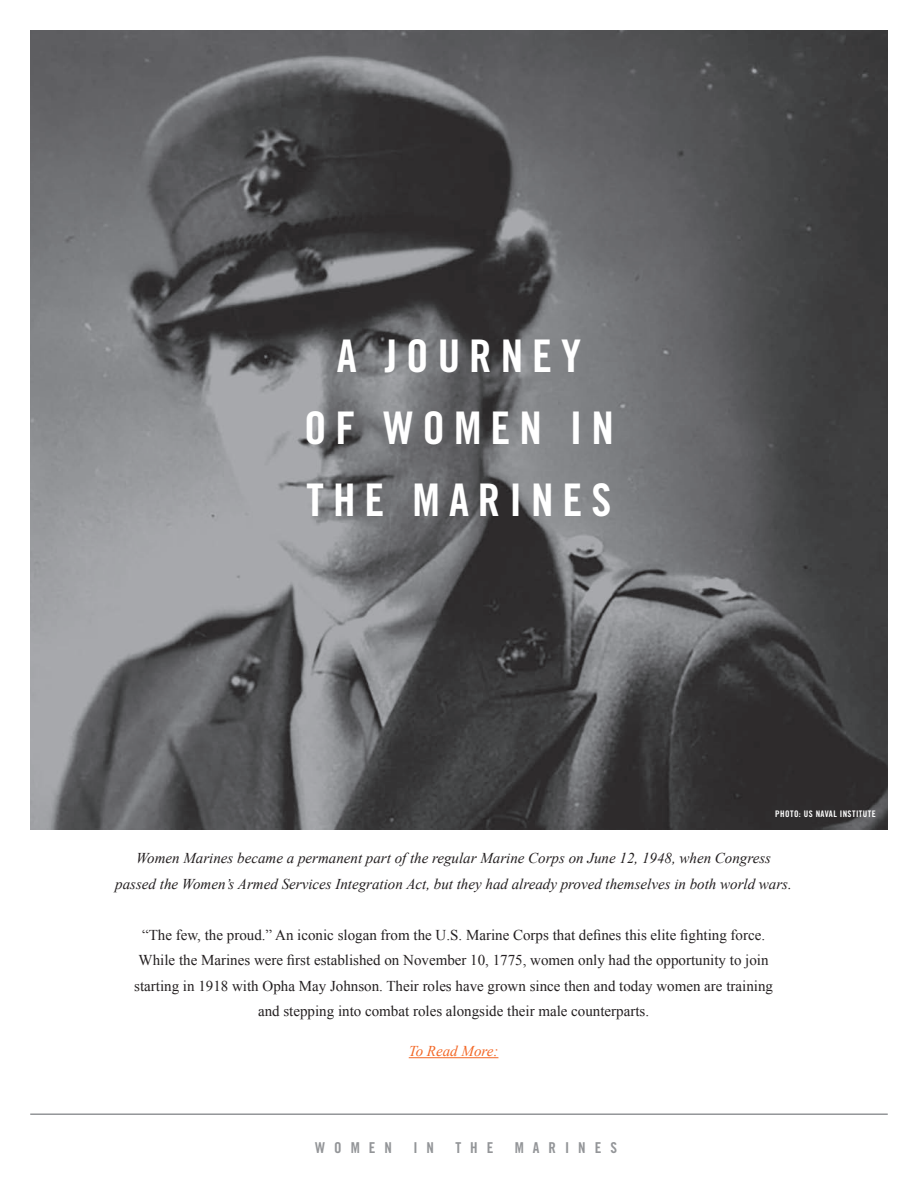
<style>
.page{position:relative;width:918px;height:1188px;background:#fff}
.page>*{position:absolute;margin:0;border:0;box-sizing:border-box;transform-origin:0 0}
.t1{font:45px/72px "Trade Gothic Bold Cond Twenty";letter-spacing:.2em;color:#fff;text-align:center}
.t2{font:15px/25.5px "Times New Roman";color:#231f20;text-align:center}
.t3{font:italic 15px/25.5px "Times New Roman";color:#231f20;text-align:center}
.t4{font:15px "Trade Gothic Bold Cond Twenty";letter-spacing:.6em;color:#939598}
.t5{font:italic 15px "Times New Roman";color:#f36624}
.t6{font:9px "Trade Gothic Bold Cond Twenty";letter-spacing:.05em;color:#fff}
</style>
<div class="page">
<hr style="left:409px;top:1057px;width:89px;height:1px;background:#f36624">
<hr style="left:30px;top:1113px;width:858px;height:2px;background:#939598">
<img style="left:30px;top:30px;width:858px;height:799px">
<h1 class="t1" style="left:304px;top:320px;width:311px">A JOURNEY<br>OF WOMEN IN<br>THE MARINES</h1>
<p class="t6" style="left:775px;top:808px;width:102px">PHOTO: US NAVAL INSTITUTE</p>
<p class="t3" style="left:115px;top:845px;width:678px">Women Marines became a permanent part of the regular Marine Corps on June 12, 1948, when Congress passed the Women’s Armed Services Integration Act, but they had already proved themselves in both world wars.</p>
<p class="t2" style="left:134px;top:922px;width:640px">“The few, the proud.” An iconic slogan from the U.S. Marine Corps that defines this elite fighting force.<br>While the Marines were first established on November 10, 1775, women only had the opportunity to join starting in 1918 with Opha May Johnson. Their roles have grown since then and today women are training and stepping into combat roles alongside their male counterparts.</p>
<p class="t5" style="left:409px;top:1041px;width:91px">To Read More:</p>
<p class="t4" style="left:315px;top:1139px;width:78px">WOMEN</p>
<p class="t4" style="left:413px;top:1139px;width:22px">I N</p>
<p class="t4" style="left:455px;top:1139px;width:39px">THE</p>
<p class="t4" style="left:515px;top:1139px;width:104px">MARINES</p>
</div>
